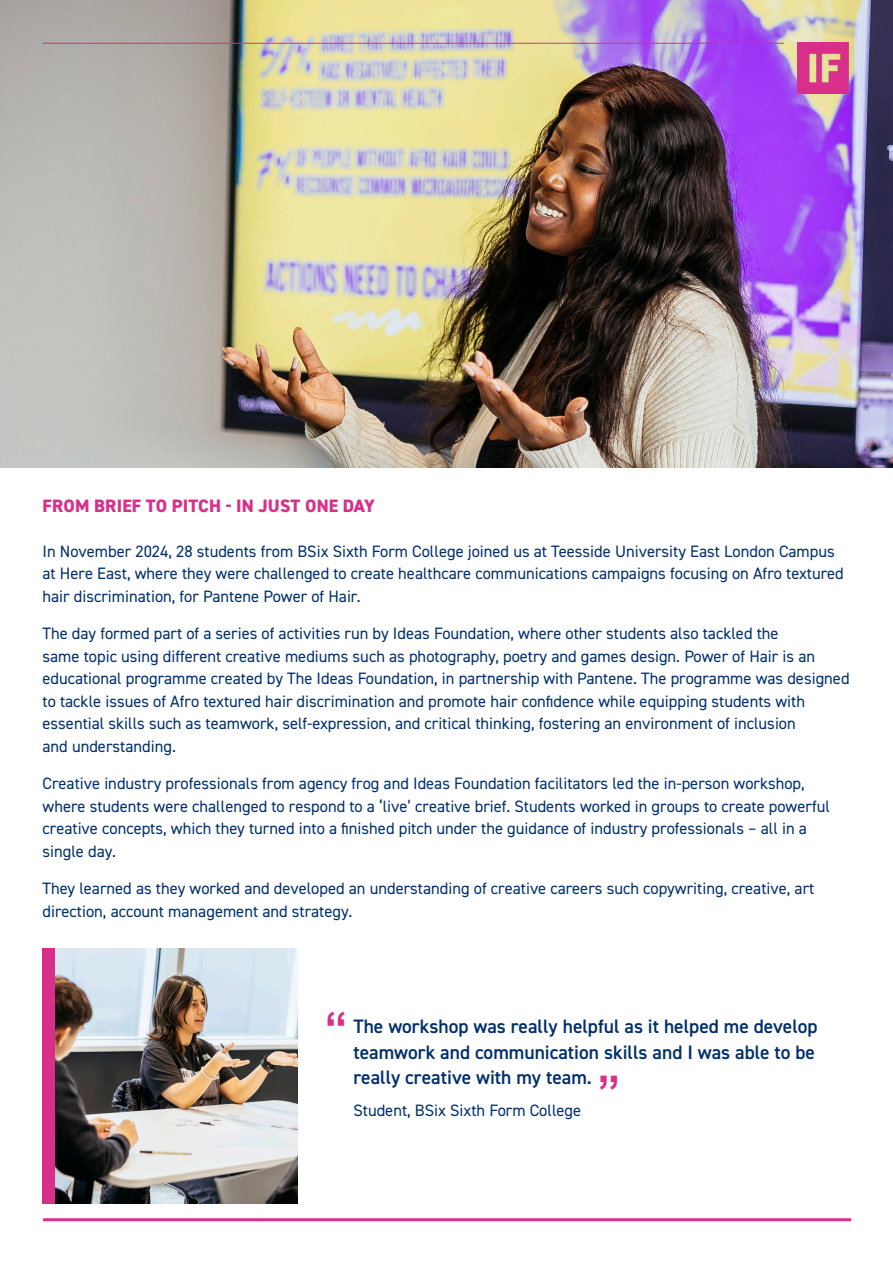
<style>
.page{position:relative;width:893px;height:1263px;background:#fff}
.page>*{position:absolute;margin:0;border:0;box-sizing:border-box;transform-origin:0 0}
.Body_Text{font:700 45px "Arial";color:#d8308a}
.Body_Text-2{font:600 19.5px/25.5px "DIN2014";color:#002f6c}
.t1{font:800 18px "DIN2014";letter-spacing:.01em;color:#d8308a}
.Body_Text-3{font:16.5px/22.5px "DIN2014";color:#002f6c}
</style>
<div class="page">
<img style="left:0;top:0;width:893px;height:467px">
<hr style="left:43px;top:43px;width:741px;height:1px;background:#d8308a">
<hr style="left:43px;top:1218px;width:808px;height:3px;background:#d8308a">
<img style="left:798px;top:43px;width:50px;height:51px">
<img style="left:55px;top:948px;width:243px;height:255px">
<div style="left:43px;top:948px;width:12px;height:255px;background:#d8308a"></div>
<p class="t1" style="left:43px;top:493px;width:334px">FROM BRIEF TO PITCH - IN JUST ONE DAY</p>
<p class="Body_Text-3" style="left:43px;top:539px;width:803px">In November 2024, 28 students from BSix Sixth Form College joined us at Teesside University East London Campus at Here East, where they were challenged to create healthcare communications campaigns focusing on Afro textured hair discrimination, for Pantene Power of Hair.</p>
<p class="Body_Text-3" style="left:43px;top:622px;width:809px">The day formed part of a series of activities run by Ideas Foundation, where other students also tackled the<br>same topic using different creative mediums such as photography, poetry and games design. Power of Hair is an educational programme created by The Ideas Foundation, in partnership with Pantene. The programme was designed to tackle issues of Afro textured hair discrimination and promote hair confidence while equipping students with essential skills such as teamwork, self-expression, and critical thinking, fostering an environment of inclusion</p>
<p class="Body_Text-3" style="left:43px;top:734px;width:135px">and understanding.</p>
<p class="Body_Text-3" style="left:43px;top:772px;width:789px">Creative industry professionals from agency frog and Ideas Foundation facilitators led the in-person workshop, where students were challenged to respond to a ‘live’ creative brief. Students worked in groups to create powerful creative concepts, which they turned into a finished pitch under the guidance of industry professionals – all in a</p>
<p class="Body_Text-3" style="left:43px;top:839px;width:75px">single day.</p>
<p class="Body_Text-3" style="left:43px;top:877px;width:773px">They learned as they worked and developed an understanding of creative careers such copywriting, creative, art direction, account management and strategy.</p>
<p class="Body_Text" style="left:325px;top:998px;width:24px">“</p>
<p class="Body_Text-2" style="left:353px;top:1013px;width:466px">The workshop was really helpful as it helped me develop teamwork and communication skills and I was able to be really creative with my team.</p>
<p class="Body_Text-3" style="left:353px;top:1098px;width:229px">Student, BSix Sixth Form College</p>
<p class="Body_Text" style="left:598px;top:1063px;width:24px">”</p>
</div>
